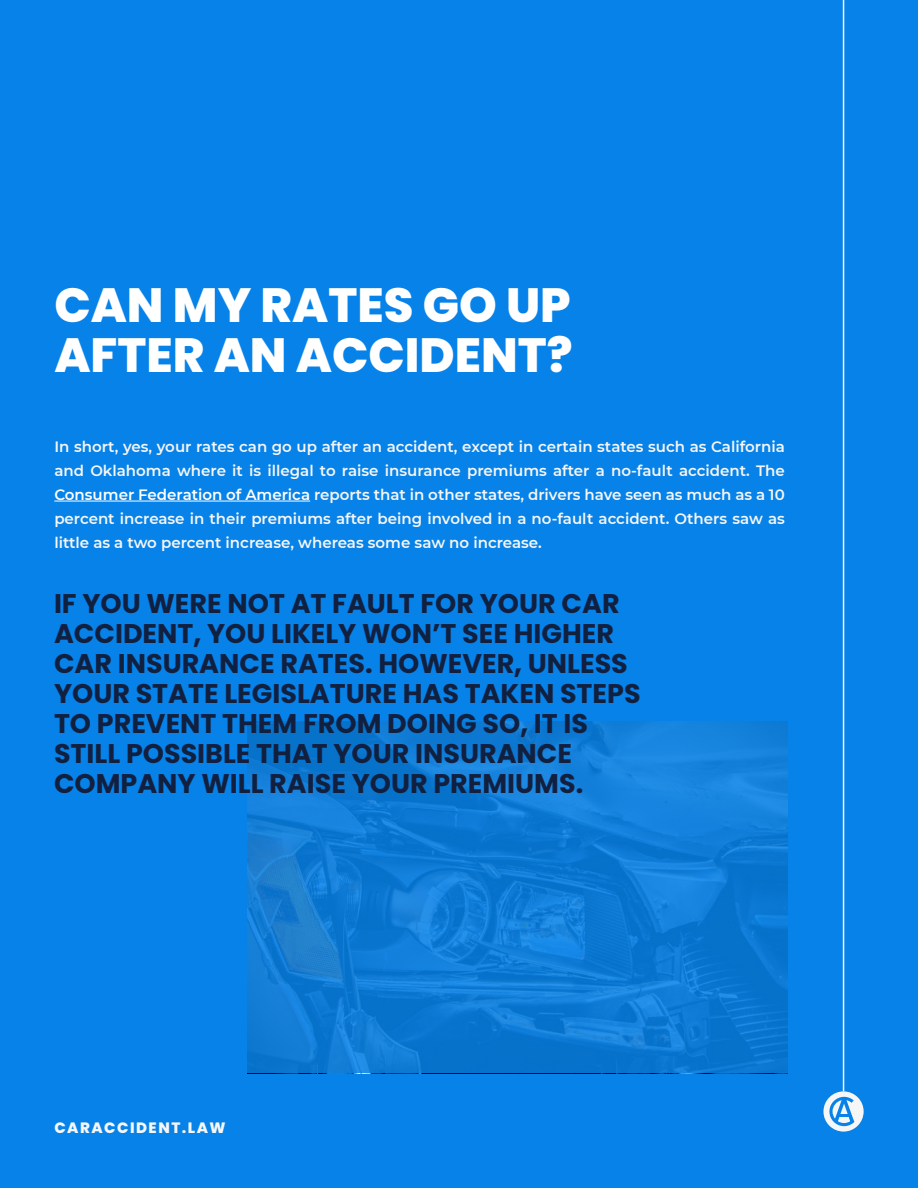
<style>
.page{position:relative;width:918px;height:1188px;background:#0682e8}
.page>*{position:absolute;margin:0;border:0;box-sizing:border-box;transform-origin:0 0}
.t1{font:800 48px/49.5px "Poppins";color:#fff}
.t2{font:700 27px/30px "Poppins";color:#122040}
.t3{font:600 15px/24px "Montserrat";color:#f6f6f6;text-align:justify}
.t4{font:800 15px "Poppins";letter-spacing:.1em;color:#f6f6f6}
.s1{color:#fff}
</style>
<div class="page">
<svg style="left:247px;top:722px;width:541px;height:351px;fill:#0f7ad3"></svg>
<svg style="left:823px;top:1091px;width:41px;height:41px"></svg>
<svg style="left:829px;top:1097px;width:25px;height:29px"></svg>
<hr style="left:843px;top:0;width:1px;height:1091px;background:#f6f6f6">
<hr style="left:54px;top:501px;width:256px;height:1px;background:#fff">
<h1 class="t1" style="left:54px;top:281px;width:520px">CAN MY RATES GO UP<br>AFTER AN ACCIDENT?</h1>
<p class="t3" style="left:54px;top:434px;width:732px">In short, yes, your rates can go up after an accident, except in certain states such as California and Oklahoma where it is illegal to raise insurance premiums after a no-fault accident. The <span class="s1">Consumer Federation of America</span> reports that in other states, drivers have seen as much as a 10 percent increase in their premiums after being involved in a no-fault accident. Others saw as little as a two percent increase, whereas some saw no increase.</p>
<p class="t2" style="left:54px;top:589px;width:588px">IF YOU WERE NOT AT FAULT FOR YOUR CAR ACCIDENT, YOU LIKELY WON’T SEE HIGHER CAR INSURANCE RATES. HOWEVER, UNLESS YOUR STATE LEGISLATURE HAS TAKEN STEPS TO PREVENT THEM FROM DOING SO, IT IS STILL POSSIBLE THAT YOUR INSURANCE COMPANY WILL RAISE YOUR PREMIUMS.</p>
<p class="t4" style="left:54px;top:1119px;width:173px">CARACCIDENT.LAW</p>
</div>
